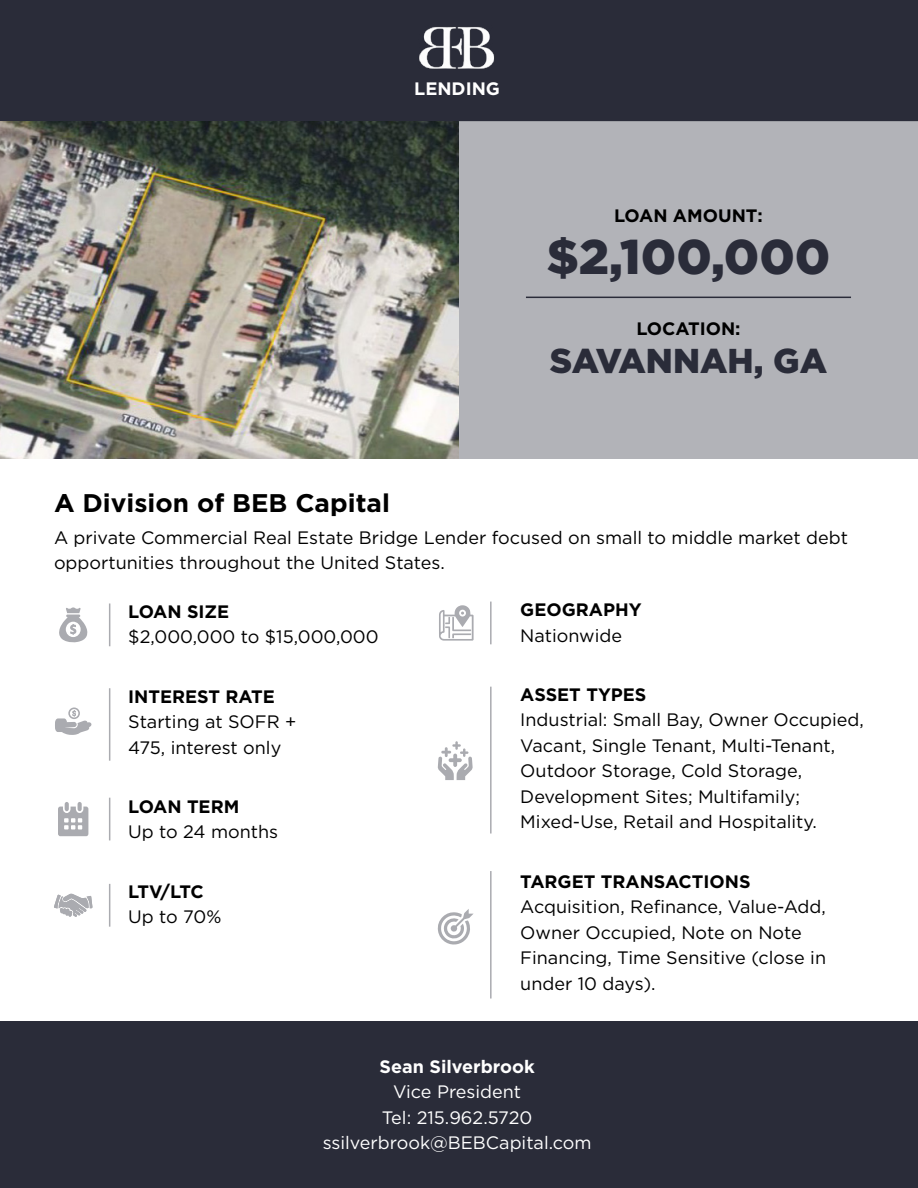
<style>
.page{position:relative;width:918px;height:1188px;background:#fff}
.page>*{position:absolute;margin:0;border:0;box-sizing:border-box;transform-origin:0 0}
.t1{font:900 48.75px "Gotham";color:#2a2c39}
.t2{font:900 34.5px "Gotham";color:#2a2c39}
.t3{font:700 25.5px "Gotham";color:#000}
.t4{font:18px/25.5px "Gotham";color:#000}
.t5{font:700 18px "Gotham";color:#000}
.t6{font:18px/25.5px "Gotham";color:#fff;text-align:center}
.t7{font:700 18px "Gotham";color:#fff}
</style>
<div class="page">
<div style="left:0;top:0;width:918px;height:122px;background:#2a2c39"></div>
<div style="left:0;top:1022px;width:918px;height:166px;background:#2a2c39"></div>
<img style="left:419px;top:27px;width:75px;height:42px">
<svg style="left:59px;top:607px;width:28px;height:36px"></svg>
<svg style="left:55px;top:707px;width:37px;height:28px"></svg>
<svg style="left:58px;top:802px;width:30px;height:34px"></svg>
<svg style="left:439px;top:605px;width:35px;height:36px"></svg>
<svg style="left:54px;top:894px;width:39px;height:23px"></svg>
<hr style="left:109px;top:603px;width:1px;height:43px;background:#aaabb0">
<hr style="left:109px;top:688px;width:1px;height:73px;background:#aaabb0">
<hr style="left:109px;top:798px;width:1px;height:42px;background:#aaabb0">
<hr style="left:109px;top:884px;width:1px;height:43px;background:#aaabb0">
<hr style="left:490px;top:602px;width:2px;height:42px;background:#aaabb0">
<hr style="left:490px;top:687px;width:2px;height:147px;background:#aaabb0">
<hr style="left:490px;top:871px;width:2px;height:128px;background:#aaabb0">
<svg style="left:438px;top:741px;width:35px;height:39px"></svg>
<svg style="left:437px;top:909px;width:37px;height:36px"></svg>
<img style="left:0;top:122px;width:459px;height:337px">
<div style="left:459px;top:122px;width:459px;height:337px;background:#b2b3b8"></div>
<hr style="left:526px;top:297px;width:325px;height:1px;background:#2a2c39">
<p class="t7" style="left:414px;top:76px;width:87px">LENDING</p>
<p class="t5" style="left:614px;top:204px;width:150px">LOAN AMOUNT:</p>
<h1 class="t1" style="left:546px;top:223px;width:286px">$2,100,000</h1>
<p class="t5" style="left:636px;top:317px;width:106px">LOCATION:</p>
<h2 class="t2" style="left:550px;top:337px;width:279px">SAVANNAH, GA</h2>
<h3 class="t3" style="left:54px;top:486px;width:337px">A Division of BEB Capital</h3>
<p class="t4" style="left:54px;top:524px;width:795px">A private Commercial Real Estate Bridge Lender focused on small to middle market debt opportunities throughout the United States.</p>
<p class="t5" style="left:128px;top:600px;width:103px">LOAN SIZE</p>
<p class="t4" style="left:128px;top:624px;width:252px">$2,000,000 to $15,000,000</p>
<p class="t5" style="left:520px;top:598px;width:123px">GEOGRAPHY</p>
<p class="t4" style="left:520px;top:622px;width:103px">Nationwide</p>
<p class="t5" style="left:128px;top:684px;width:148px">INTEREST RATE</p>
<p class="t4" style="left:128px;top:709px;width:170px">Starting at SOFR +<br>475, interest only</p>
<p class="t5" style="left:128px;top:795px;width:113px">LOAN TERM</p>
<p class="t4" style="left:128px;top:819px;width:151px">Up to 24 months</p>
<p class="t5" style="left:128px;top:879px;width:77px">LTV/LTC</p>
<p class="t4" style="left:128px;top:904px;width:95px">Up to 70%</p>
<p class="t5" style="left:520px;top:682px;width:128px">ASSET TYPES</p>
<p class="t4" style="left:520px;top:707px;width:345px">Industrial: Small Bay, Owner Occupied, Vacant, Single Tenant, Multi-Tenant, Outdoor Storage, Cold Storage, Development Sites; Multifamily; Mixed-Use, Retail and Hospitality.</p>
<p class="t5" style="left:520px;top:869px;width:232px">TARGET TRANSACTIONS</p>
<p class="t4" style="left:520px;top:894px;width:307px">Acquisition, Refinance, Value-Add,<br>Owner Occupied, Note on Note<br>Financing, Time Sensitive (close in under 10 days).</p>
<p class="t7" style="left:380px;top:1055px;width:156px">Sean Silverbrook</p>
<p class="t6" style="left:323px;top:1079px;width:270px">Vice President<br>Tel: 215.962.5720 ssilverbrook@BEBCapital.com</p>
</div>
